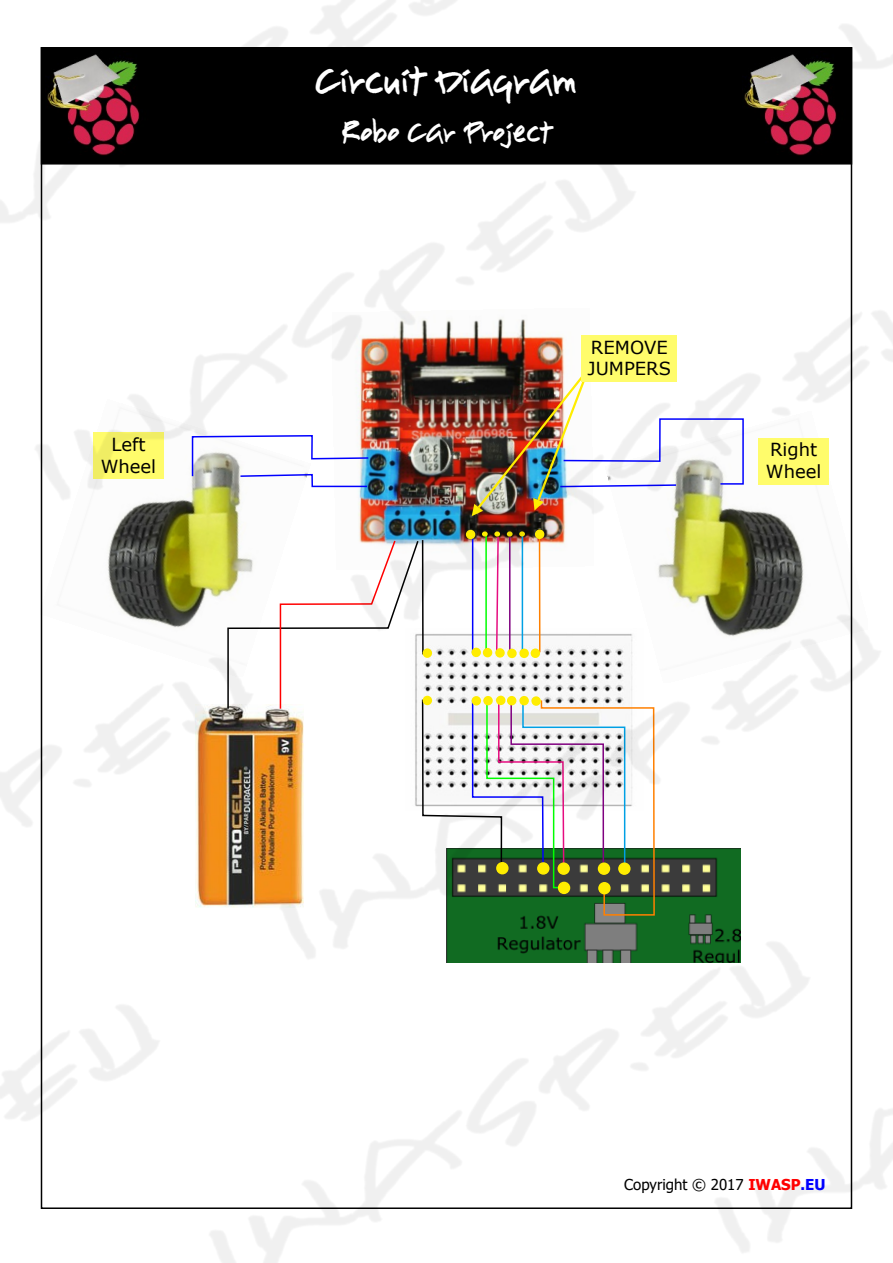
<style>
.page{position:relative;width:893px;height:1263px;background:#fff}
.page>*{position:absolute;margin:0;border:0;box-sizing:border-box;transform-origin:0 0}
.t1{font:37.2px "Youngsook BTN";color:#fff}
.t2{font:27.9px "Youngsook BTN";color:#fff}
.t3{font:18px/21.9px "Verdana";color:#000}
.t4{font:15px "Tahoma";color:#000}
.s1{font-weight:700;color:#f00}
.s2{font-weight:700;color:#00f}
</style>
<div class="page">
<img style="left:0;top:0;width:893px;height:1263px">
<div style="left:41px;top:47px;width:811px;height:118px;background:#000;border:2px solid #000"></div>
<img style="left:743px;top:54px;width:105px;height:109px">
<img style="left:45px;top:54px;width:105px;height:109px">
<p class="t3" style="left:101px;top:435px;width:57px;text-align:center">Left<br>Wheel</p>
<h1 class="t1" style="left:315px;top:56px;width:264px">Circuit Diagram</h1>
<h2 class="t2" style="left:341px;top:114px;width:213px">Robo Car Project</h2>
<p class="t3" style="left:588px;top:337px;width:85px">REMOVE<br>JUMPERS</p>
<p class="t3" style="left:766px;top:440px;width:57px">Right<br>Wheel</p>
<p class="t4" style="left:624px;top:1178px;width:203px">Copyright © 2017 <span class="s1">IWASP</span><span class="s2">.EU</span></p>
</div>
